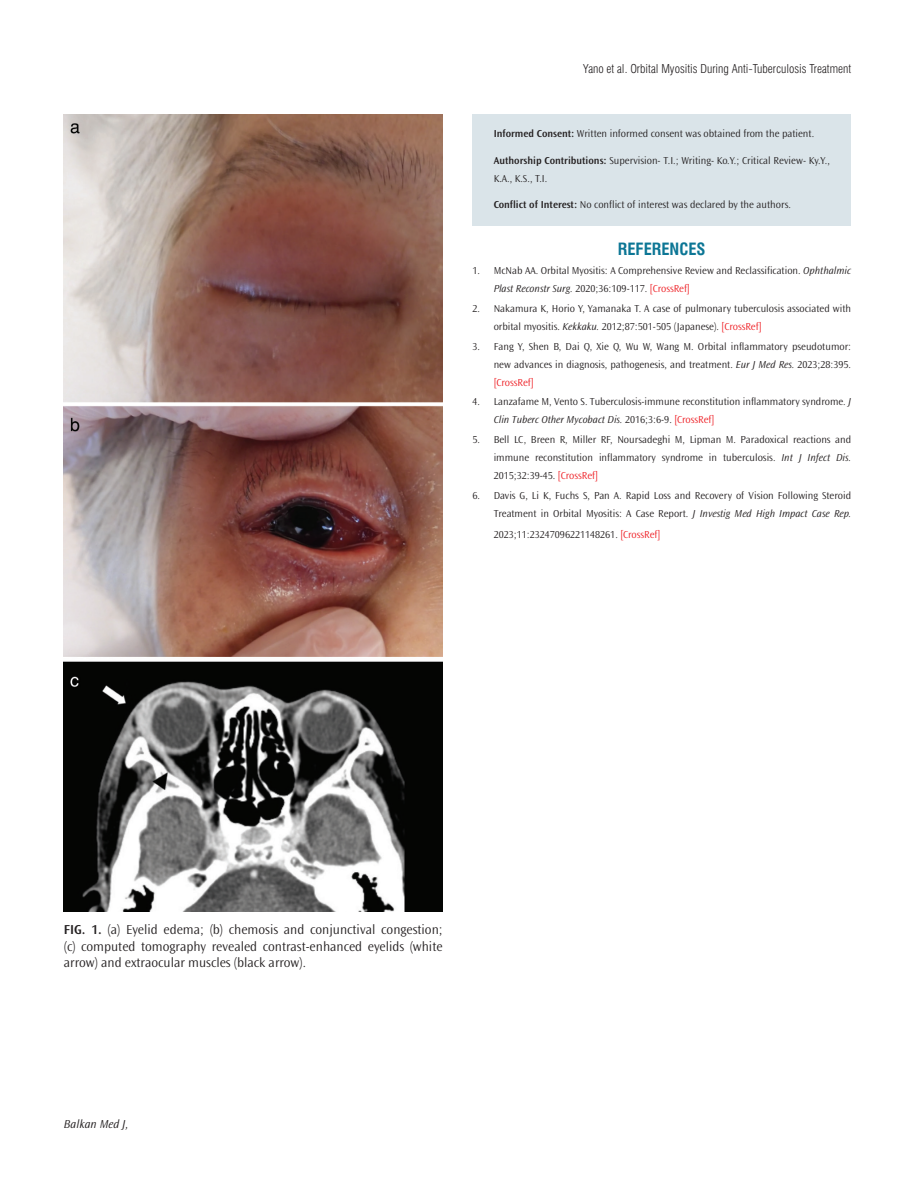
<style>
.page{position:relative;width:915px;height:1191px;background:#fff}
.page>*{position:absolute;margin:0;border:0;box-sizing:border-box;transform-origin:0 0}
.ARA_BASLIK{font:16.5px "Swiss Condensed Bold Tr";color:#0c7695}
.RESİM-ALTI{font:300 13.5px/16.5px "Ocean Sans Std";color:#231f20;text-align:justify}
.t1{font:12px "Swiss Condensed Light Tr";color:#231f20}
.t2{font:italic 300 12px "Ocean Sans Std";color:#231f20}
.ETİK{font:300 10.5px/18px "Ocean Sans Std";color:#231f20}
.s1{font-weight:600}
.s2{font-style:italic}
.s3{color:#ee1d23}
</style>
<div class="page">
<div style="left:472px;top:115px;width:378px;height:111px;background:#dae4e9"></div>
<img style="left:64px;top:115px;width:378px;height:796px">
<p class="t1" style="left:583px;top:61px;width:269px">Yano et al. Orbital Myositis During Anti-Tuberculosis Treatment</p>
<p class="ETİK" style="left:493px;top:125px;width:322px"><span class="s1">Informed Consent:</span> Written informed consent was obtained from the patient.</p>
<p class="ETİK" style="left:493px;top:151px;width:337px"><span class="s1">Authorship Contributions:</span> Supervision- T.I.; Writing- Ko.Y.; Critical Review- Ky.Y.,<br>K.A., K.S., T.I.</p>
<p class="ETİK" style="left:493px;top:196px;width:299px"><span class="s1">Conflict of Interest:</span> No conflict of interest was declared by the authors.</p>
<p class="ARA_BASLIK" style="left:617px;top:239px;width:89px">REFERENCES</p>
<p class="ETİK" style="left:493px;top:262px;width:359px;text-indent:-21px">1. McNab AA. Orbital Myositis: A Comprehensive Review and Reclassification. <span class="s2">Ophthalmic<br>Plast Reconstr Surg.</span> 2020;36:109-117. <span class="s3">[CrossRef]</span></p>
<p class="ETİK" style="left:493px;top:299px;width:359px;text-indent:-21px">2. Nakamura K, Horio Y, Yamanaka T. A case of pulmonary tuberculosis associated with orbital myositis. <span class="s2">Kekkaku.</span> 2012;87:501-505 (Japanese). <span class="s3">[CrossRef]</span></p>
<p class="ETİK" style="left:493px;top:337px;width:359px;text-align:justify;text-indent:-21px">3. Fang Y, Shen B, Dai Q, Xie Q, Wu W, Wang M. Orbital inflammatory pseudotumor: new advances in diagnosis, pathogenesis, and treatment. <span class="s2">Eur J Med Res.</span> 2023;28:395. <span class="s3">[CrossRef]</span></p>
<p class="ETİK" style="left:493px;top:393px;width:359px;text-indent:-21px">4. Lanzafame M, Vento S. Tuberculosis-immune reconstitution inflammatory syndrome. <span class="s2">J<br>Clin Tuberc Other Mycobact Dis.</span> 2016;3:6-9. <span class="s3">[CrossRef]</span></p>
<p class="ETİK" style="left:493px;top:431px;width:359px;text-align:justify;text-indent:-21px">5. Bell LC, Breen R, Miller RF, Noursadeghi M, Lipman M. Paradoxical reactions and immune reconstitution inflammatory syndrome in tuberculosis. <span class="s2">Int J Infect Dis.<br></span>2015;32:39-45. <span class="s3">[CrossRef]</span></p>
<p class="ETİK" style="left:472px;top:486px;width:380px;text-align:right">6. Davis G, Li K, Fuchs S, Pan A. Rapid Loss and Recovery of Vision Following Steroid<br>Treatment in Orbital Myositis: A Case Report. <span class="s2">J Investig Med High Impact Case Rep.</span></p>
<p class="ETİK" style="left:493px;top:525px;width:168px">2023;11:23247096221148261. <span class="s3">[CrossRef]</span></p>
<p class="RESİM-ALTI" style="left:64px;top:921px;width:380px"><span class="s1">FIG. 1.</span> (a) Eyelid edema; (b) chemosis and conjunctival congestion; (c) computed tomography revealed contrast-enhanced eyelids (white arrow) and extraocular muscles (black arrow).</p>
<p class="t2" style="left:64px;top:1117px;width:66px">Balkan Med J,</p>
</div>
